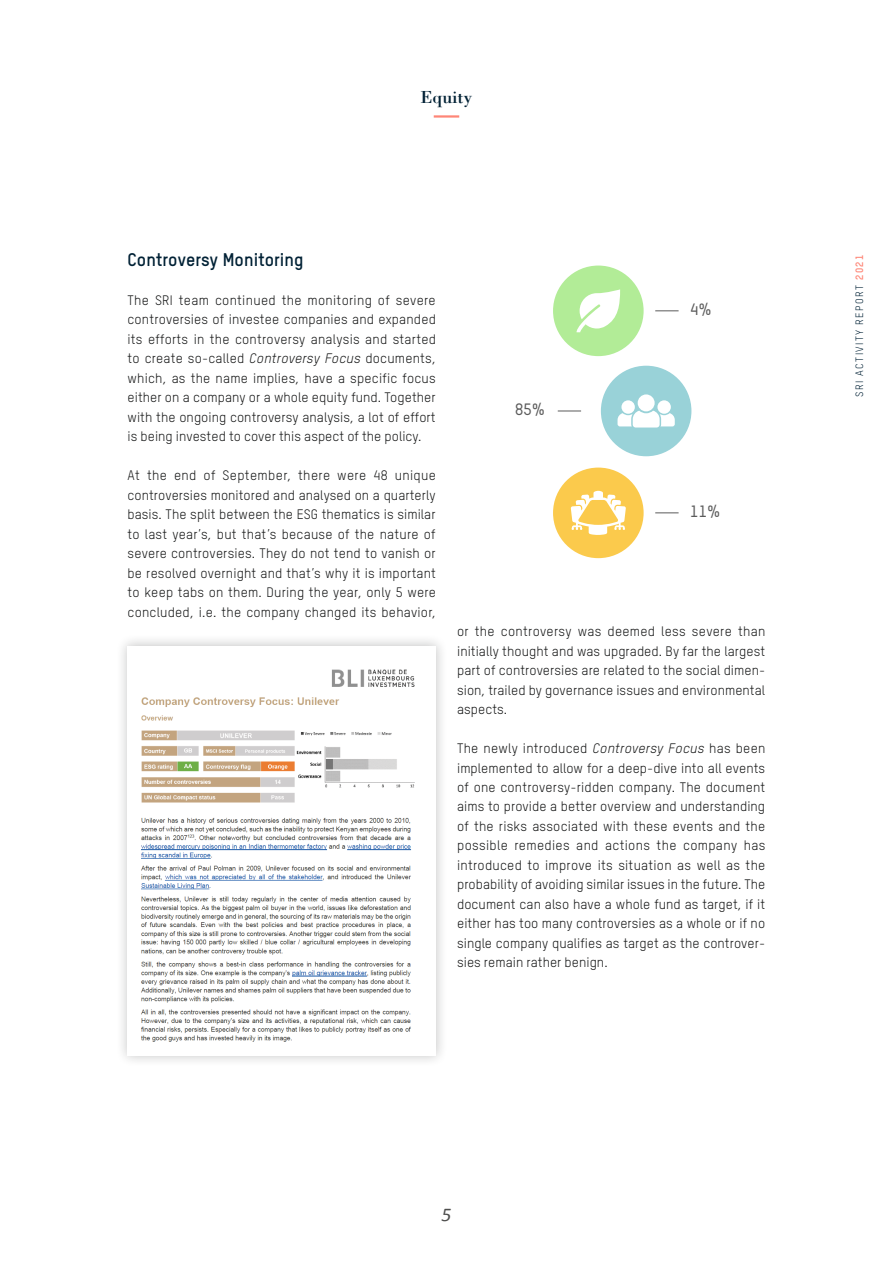
<style>
.page{position:relative;width:893px;height:1263px;background:#fff}
.page>*{position:absolute;margin:0;border:0;box-sizing:border-box;transform-origin:0 0}
.t1{font:italic 19.5px "Calibri";color:#4e4e4d}
.t2{font:700 18px "TSTAR";letter-spacing:.005em;color:#002135}
.t3{font:18px "Bodoni Std";color:#002135}
.t4{font:500 16.2px "TSTAR";color:#5b5b5b}
.t5{font:13.5px/19.5px "TSTAR";letter-spacing:.005em;color:#151616;text-align:justify}
.t6{font:10.5px "TSTAR";letter-spacing:.13em;color:#002135}
.s1{font-family:"TSTARPRO";font-style:italic}
.s2{font-weight:700;color:#fe8677}
</style>
<div class="page">
<hr style="left:434px;top:115px;width:25px;height:3px;background:#fe8677">
<div style="left:116px;top:634px;width:332px;height:433px;background:#151616;opacity:.25"></div>
<div style="left:128px;top:646px;width:308px;height:409px;background:#fff"></div>
<img style="left:141px;top:669px;width:274px;height:373px">
<div style="left:553px;top:266px;width:91px;height:90px;background:#b2ec97;border-radius:50%"></div>
<div style="left:553px;top:468px;width:91px;height:90px;background:#fbca4c;border-radius:50%"></div>
<svg style="left:655px;top:311px;width:24px;height:1px"></svg>
<svg style="left:558px;top:411px;width:23px;height:1px"></svg>
<svg style="left:655px;top:513px;width:24px;height:1px"></svg>
<div style="left:601px;top:366px;width:90px;height:90px;background:#99d2d8;border-radius:50%"></div>
<div style="left:638px;top:394px;width:17px;height:17px;background:#fff;border-radius:50%"></div>
<div style="left:657px;top:400px;width:14px;height:14px;background:#fff;border-radius:50%"></div>
<div style="left:621px;top:400px;width:14px;height:14px;background:#fff;border-radius:50%"></div>
<svg style="left:617px;top:411px;width:58px;height:16px"></svg>
<svg style="left:576px;top:289px;width:44px;height:43px"></svg>
<svg style="left:571px;top:490px;width:55px;height:45px"></svg>
<h2 class="t3" style="left:420px;top:86px;width:54px">Equity</h2>
<h2 class="t2" style="left:128px;top:248px;width:178px">Controversy Monitoring</h2>
<p class="t5" style="left:128px;top:290px;width:310px">The SRI team continued the monitoring of severe controversies of investee companies and expanded its efforts in the controversy analysis and started to create so-called <span class="s1">Controversy Focus</span> documents, which, as the name implies, have a specific focus either on a company or a whole equity fund. Together with the ongoing controversy analysis, a lot of effort is being invested to cover this aspect of the policy.</p>
<p class="t5" style="left:128px;top:465px;width:310px">At the end of September, there were 48 unique controversies monitored and analysed on a quarterly basis. The split between the ESG thematics is similar to last year’s, but that’s because of the nature of severe controversies. They do not tend to vanish or be resolved overnight and that’s why it is important to keep tabs on them. During the year, only 5 were concluded, i.e. the company changed its behavior,</p>
<p class="t4" style="left:515px;top:399px;width:31px">85%</p>
<p class="t4" style="left:690px;top:299px;width:23px">4%</p>
<p class="t4" style="left:690px;top:501px;width:32px">11%</p>
<p class="t5" style="left:457px;top:621px;width:310px">or the controversy was deemed less severe than initially thought and was upgraded. By far the largest part of controversies are related to the social dimen&shy;sion, trailed by governance issues and environmental aspects.</p>
<p class="t5" style="left:457px;top:738px;width:310px">The newly introduced <span class="s1">Controversy Focus</span> has been implemented to allow for a deep-dive into all events of one controversy-ridden company. The document aims to provide a better overview and understanding of the risks associated with these events and the possible remedies and actions the company has introduced to improve its situation as well as the probability of avoiding similar issues in the future. The document can also have a whole fund as target, if it either has too many controversies as a whole or if no single company qualifies as target as the controver&shy;sies remain rather benign.</p>
<p class="t6" style="left:853px;top:397px;width:143px;rotate:-90deg">SRI ACTIVITY REPORT <span class="s2">2021</span></p>
<h1 class="t1" style="left:442px;top:1201px;width:11px">5</h1>
</div>
